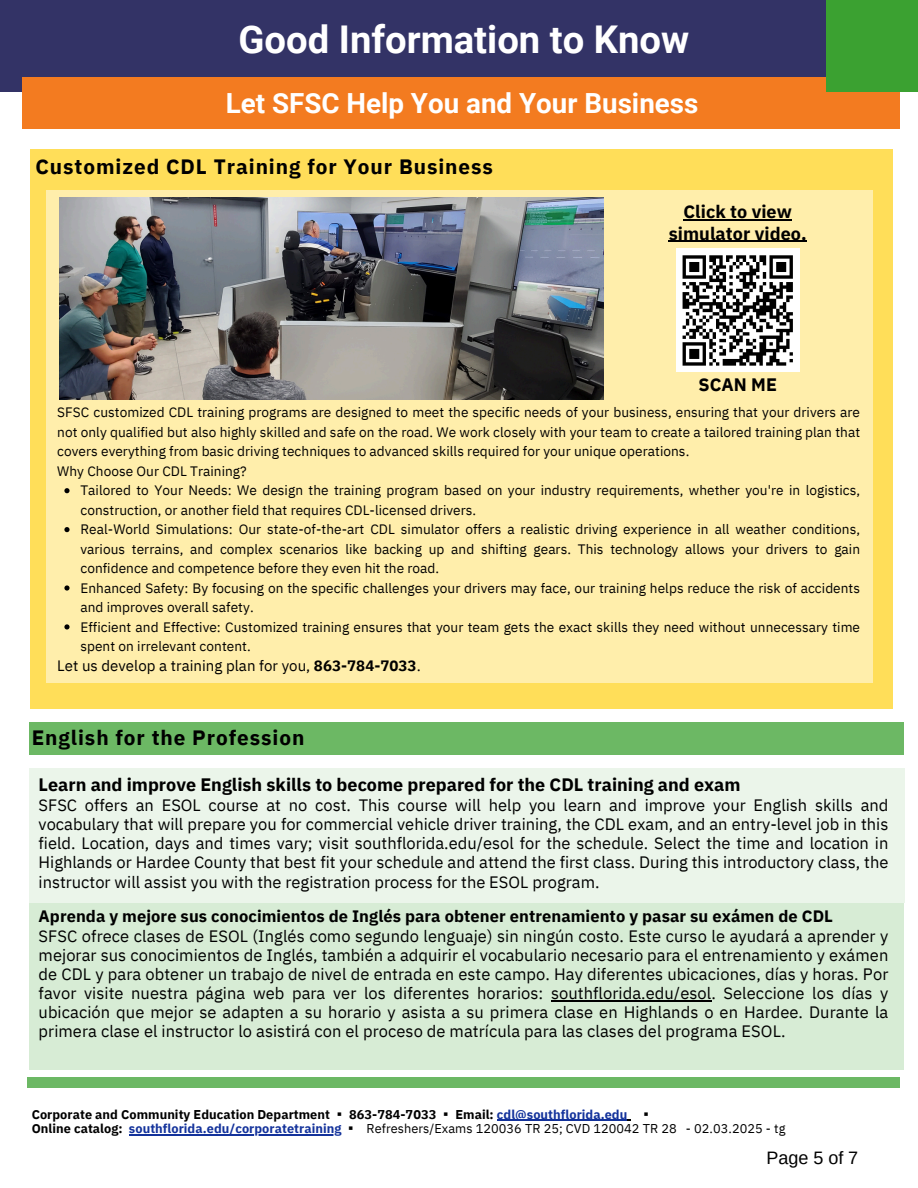
<style>
.page{position:relative;width:918px;height:1188px;background:#fff}
.page>*{position:absolute;margin:0;border:0;box-sizing:border-box;transform-origin:0 0}
.t1{font:700 38.25px "Roboto";color:#fff}
.t2{font:700 27.75px "Roboto";color:#fff}
.t3{font:700 20.7px "IBM Plex Sans";letter-spacing:.045em;color:#000}
.t4{font:700 18px/21.3px "IBM Plex Sans";color:#000;text-align:center}
.t5{font:18px "Arimo";color:#000}
.t6{font:16.5px/19.2px "IBM Plex Sans";color:#000;text-align:justify}
.t7{font:700 16.5px "IBM Plex Sans";letter-spacing:.005em;color:#000}
.t8{font:15px "IBM Plex Sans";letter-spacing:.005em;color:#000}
.t9{font:13.65px/19.5px "IBM Plex Sans";letter-spacing:.005em;color:#000}
.t10{font:700 12.75px/14.9px "IBM Plex Sans";letter-spacing:.005em;color:#000}
.s1{font-weight:700}
.s2{font-family:"Noto Sans CJ Ksc"}
.s3{color:#13329b}
.s4{font-family:"Noto Sans CJ Ksc";font-weight:400}
.s5{font-weight:400}
</style>
<div class="page">
<div style="left:30px;top:150px;width:863px;height:559px;background:#ffde59"></div>
<div style="left:46px;top:190px;width:826px;height:493px;background:#ffeeab"></div>
<div style="left:29px;top:722px;width:875px;height:33px;background:#6cb864"></div>
<div style="left:29px;top:903px;width:875px;height:166px;background:#d7ecd5"></div>
<div style="left:29px;top:768px;width:876px;height:135px;background:#ebf5ea"></div>
<div style="left:0;top:0;width:826px;height:92px;background:#336"></div>
<div style="left:22px;top:77px;width:878px;height:51px;background:#f37b20"></div>
<div style="left:826px;top:0;width:92px;height:92px;background:#3ba131"></div>
<div style="left:27px;top:1077px;width:873px;height:11px;background:#6cb864"></div>
<img style="left:59px;top:197px;width:545px;height:203px">
<svg style="left:64px;top:488px;width:6px;height:5px"></svg>
<svg style="left:64px;top:527px;width:6px;height:5px"></svg>
<svg style="left:64px;top:585px;width:6px;height:6px"></svg>
<svg style="left:64px;top:624px;width:6px;height:6px"></svg>
<hr style="left:551px;top:1000px;width:160px;height:1px;background:#000">
<div style="left:676px;top:249px;width:124px;height:123px;background:#fff"></div>
<svg style="left:682px;top:255px;width:111px;height:111px"></svg>
<hr style="left:683px;top:219px;width:109px;height:1px;background:#000">
<hr style="left:669px;top:241px;width:138px;height:1px;background:#000">
<hr style="left:497px;top:1120px;width:130px;height:1px;background:#13329b">
<hr style="left:129px;top:1134px;width:213px;height:2px;background:#13329b">
<h2 class="t1" style="left:239px;top:17px;width:452px">Good Information to Know</h2>
<h1 class="t2" style="left:226px;top:87px;width:474px">Let SFSC Help You and Your Business</h1>
<p class="t3" style="left:36px;top:152px;width:459px">Customized CDL Training for Your Business</p>
<h6 class="t4" style="left:669px;top:201px;width:140px">Click to view simulator video.</h6>
<p class="t4" style="left:698px;top:374px;width:80px">SCAN ME</p>
<p class="t9" style="left:57px;top:403px;width:804px;text-align:justify">SFSC customized CDL training programs are designed to meet the specific needs of your business, ensuring that your drivers are not only qualified but also highly skilled and safe on the road. We work closely with your team to create a tailored training plan that covers everything from basic driving techniques to advanced skills required for your unique operations.</p>
<h5 class="t9" style="left:57px;top:461px;width:191px">Why Choose Our CDL Training?</h5>
<p class="t9" style="left:80px;top:480px;width:781px">Tailored to Your Needs: We design the training program based on your industry requirements, whether you're in logistics, construction, or another field that requires CDL-licensed drivers.</p>
<h4 class="t9" style="left:80px;top:519px;width:781px;text-align:justify">Real-World Simulations: Our state-of-the-art CDL simulator offers a realistic driving experience in all weather conditions, various terrains, and complex scenarios like backing up and shifting gears. This technology allows your drivers to gain confidence and competence before they even hit the road.</h4>
<p class="t9" style="left:80px;top:578px;width:781px">Enhanced Safety: By focusing on the specific challenges your drivers may face, our training helps reduce the risk of accidents and improves overall safety.</p>
<p class="t9" style="left:80px;top:617px;width:781px">Efficient and Effective: Customized training ensures that your team gets the exact skills they need without unnecessary time spent on irrelevant content.</p>
<p class="t8" style="left:57px;top:656px;width:365px">Let us develop a training plan for you, <span class="s1">863-784-7033</span>.</p>
<p class="t3" style="left:32px;top:723px;width:274px">English for the Profession</p>
<p class="t4" style="left:39px;top:773px;width:703px">Learn and improve English skills to become prepared for the CDL training and exam</p>
<p class="t6" style="left:39px;top:795px;width:851px">SFSC offers an ESOL course at no cost. This course will help you learn and improve your English skills and vocabulary that will prepare you for commercial vehicle driver training, the CDL exam, and an entry-level job in this field. Location, days and times vary; visit southflorida.edu/esol for the schedule. Select the time and location in Highlands or Hardee County that best fit your schedule and attend the first class. During this introductory class, the instructor will assist you with the registration process for the ESOL program.</p>
<h3 class="t7" style="left:39px;top:906px;width:796px">Aprenda y mejore sus conocimientos de Inglés para obtener entrenamiento y pasar su exámen de CDL</h3>
<h3 class="t6" style="left:39px;top:926px;width:851px">SFSC ofrece clases de ESOL (Inglés como segundo lenguaje) sin ningún costo. Este curso le ayudará a aprender y mejorar sus conocimientos de Inglés, también a adquirir el vocabulario necesario para el entrenamiento y exámen de CDL y para obtener un trabajo de nivel de entrada en este campo. Hay diferentes ubicaciones, días y horas. Por favor visite nuestra página web para ver los diferentes horarios: southflorida.edu/esol. Seleccione los días y ubicación que mejor se adapten a su horario y asista a su primera clase en Highlands o en Hardee. Durante la primera clase el instructor lo asistirá con el proceso de matrícula para las clases del programa ESOL.</h3>
<p class="t10" style="left:32px;top:1106px;width:755px">Corporate and Community Education Department <span class="s2">▪</span> 863-784-7033 <span class="s2">▪</span> Email: <span class="s3">cdl@southflorida.edu</span> <span class="s4">▪<br></span>Online catalog: <span class="s3">southflorida.edu/corporatetraining</span> <span class="s4">▪</span> <span class="s5">Refreshers/Exams 120036 TR 25; CVD 120042 TR 28 - 02.03.2025 - tg</span></p>
<h3 class="t5" style="left:766px;top:1148px;width:93px">Page 5 of 7</h3>
</div>
